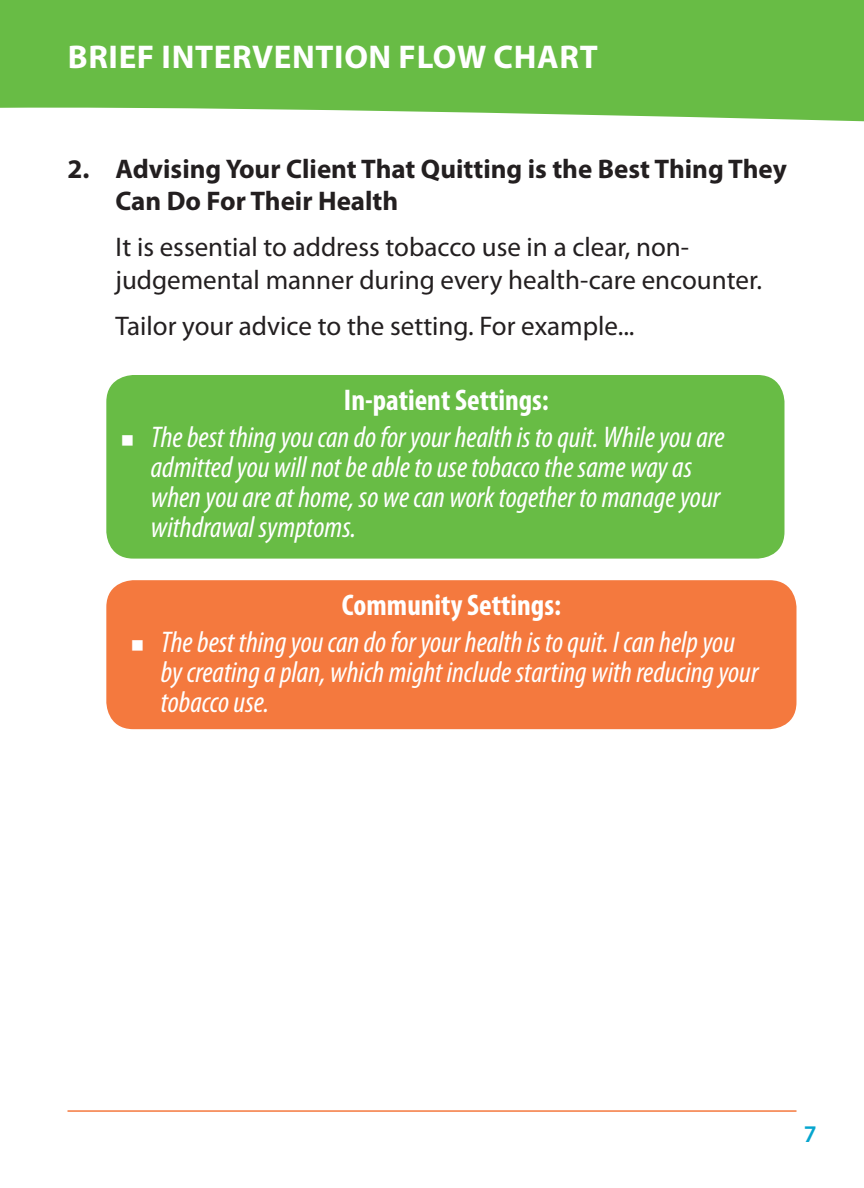
<style>
.page{position:relative;width:864px;height:1188px;background:#fff}
.page>*{position:absolute;margin:0;border:0;box-sizing:border-box;transform-origin:0 0}
.SECTION_HEADER__whit{font:700 33px "Myriad Pro";letter-spacing:.02em;color:#fff}
.TABS__All_Settings{font:italic condensed 30px/30px "Myriad Pro";color:#fff}
.HEADER___All_Setting{font:700 condensed 30px "Myriad Pro";color:#fff}
.TABS__1{font:27px/32.4px "Myriad Pro";color:#231f20}
.TABS___header_bold{font:700 27px/32.4px "Myriad Pro";color:#231f20}
.t1{font:600 24px "Myriad Pro";color:#06a5ce}
</style>
<div class="page">
<svg style="left:0;top:0;width:864px;height:122px;background:#73c153"></svg>
<hr style="left:68px;top:1110px;width:728px;height:2px;background:#f4793e">
<div style="left:106px;top:375px;width:678px;height:184px;background:#68bc45;border-radius:27px"></div>
<div style="left:106px;top:580px;width:690px;height:149px;background:#f4793e;border-radius:27px"></div>
<p class="SECTION_HEADER__whit" style="left:68px;top:38px;width:532px">BRIEF INTERVENTION FLOW CHART</p>
<p class="TABS___header_bold" style="left:116px;top:153px;width:673px;text-indent:-48px">2. Advising Your Client That Quitting is the Best Thing They<br>Can Do For Their Health</p>
<p class="TABS__1" style="left:116px;top:232px;width:646px">It is essential to address tobacco use in a clear, non&shy;judgemental manner during every health-care encounter.</p>
<p class="TABS__1" style="left:116px;top:310px;width:509px">Tailor your advice to the setting. For example...</p>
<p class="HEADER___All_Setting" style="left:344px;top:381px;width:207px">In-patient Settings:</p>
<p class="TABS__All_Settings" style="left:151px;top:421px;width:575px;text-indent:-30px">■ The best thing you can do for your health is to quit. While you are admitted you will not be able to use tobacco the same way as when you are at home, so we can work together to manage your withdrawal symptoms.</p>
<p class="HEADER___All_Setting" style="left:342px;top:586px;width:221px">Community Settings:</p>
<p class="TABS__All_Settings" style="left:161px;top:627px;width:599px;text-indent:-30px">■ The best thing you can do for your health is to quit. I can help you by creating a plan, which might include starting with reducing your tobacco use.</p>
<p class="t1" style="left:804px;top:1121px;width:14px">7</p>
</div>
